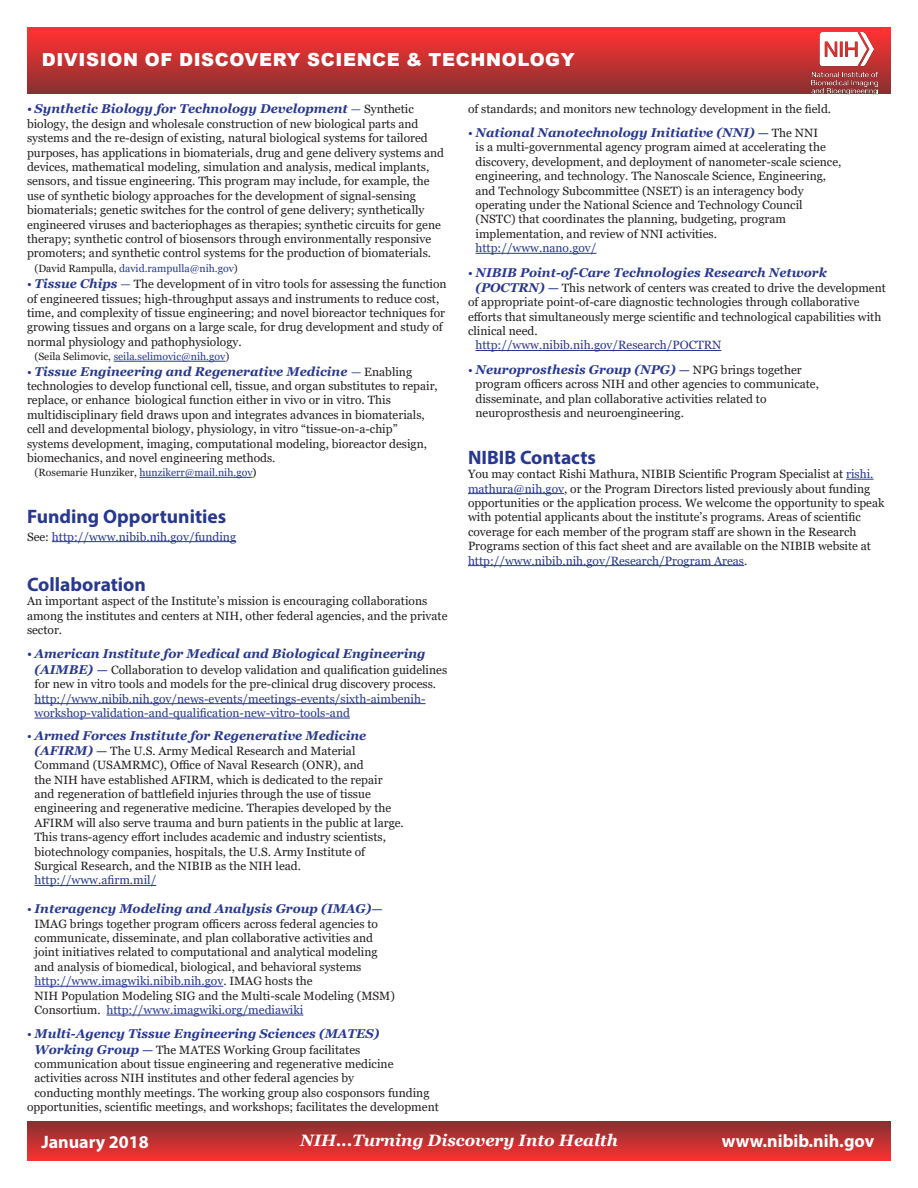
<style>
.page{position:relative;width:918px;height:1188px;background:#fff}
.page>*{position:absolute;margin:0;border:0;box-sizing:border-box;transform-origin:0 0}
.Body_Text{font:700 19.5px "Myriad Pro";color:#283890}
.Heading{font:900 18px "Arial";letter-spacing:.035em;color:#fff}
.t1{font:700 18px "Myriad Pro";color:#fff}
.t2{font:italic 700 16.5px "Georgia";color:#fff}
.t3{font:italic 700 12.75px "Georgia";color:#283890}
.Body_Text-2{font:12px/14.4px "Georgia";color:#231f20}
.Body_Text-3{font:12px/14.4px "Georgia";color:#283890}
.t4{font:10.5px "Georgia";color:#283890}
.s1{font-weight:400;font-style:normal}
.s2{font-weight:400;font-style:normal;font-size:12px}
.s3{font-weight:400;font-style:normal;font-size:12px;color:#231f20}
.s4{color:#231f20}
.s5{color:#283890}
.s6{font-weight:700;font-style:italic;font-size:12.75px;color:#283890}
.s7{color:#000}
.s8{font-weight:700;font-style:italic;font-size:12.75px}
.s9{font-weight:700;font-style:italic}
.s10{font-weight:700;font-style:italic;color:#283890}
.s11{font-size:12px}
</style>
<div class="page">
<div style="left:28px;top:28px;width:862px;height:66px;background:linear-gradient(to bottom,#ff3131,#883131)"></div>
<div style="left:28px;top:1121px;width:862px;height:39px;background:linear-gradient(to bottom,#843131,#f93131)"></div>
<hr style="left:114px;top:361px;width:111px;height:1px;background:#283890">
<hr style="left:140px;top:477px;width:113px;height:1px;background:#283890">
<hr style="left:52px;top:541px;width:184px;height:1px;background:#283890">
<hr style="left:34px;top:703px;width:392px;height:1px;background:#283890">
<hr style="left:34px;top:718px;width:316px;height:1px;background:#283890">
<hr style="left:34px;top:885px;width:122px;height:1px;background:#283890">
<hr style="left:34px;top:986px;width:189px;height:1px;background:#283890">
<hr style="left:106px;top:1015px;width:197px;height:1px;background:#283890">
<hr style="left:476px;top:253px;width:120px;height:1px;background:#283890">
<hr style="left:476px;top:350px;width:245px;height:1px;background:#283890">
<svg style="left:846px;top:479px;width:28px;height:1px"></svg>
<hr style="left:468px;top:493px;width:96px;height:1px;background:#283890">
<hr style="left:468px;top:565px;width:276px;height:1px;background:#283890">
<img style="left:812px;top:32px;width:66px;height:62px">
<p class="Heading" style="left:42px;top:46px;width:535px">DIVISION OF DISCOVERY SCIENCE &amp; TECHNOLOGY</p>
<p class="t3" style="left:27px;top:101px;width:388px"><span class="s1">•</span> Synthetic Biology for Technology Development <span class="s2">—</span> <span class="s3">Synthetic</span></p>
<p class="Body_Text-2" style="left:27px;top:117px;width:419px">biology, the design and wholesale construction of new biological parts and systems and the re-design of existing, natural biological systems for tailored purposes, has applications in biomaterials, drug and gene delivery systems and devices, mathematical modeling, simulation and analysis, medical implants, sensors, and tissue engineering. This program may include, for example, the use of synthetic biology approaches for the development of signal-sensing biomaterials; genetic switches for the control of gene delivery; synthetically engineered viruses and bacteriophages as therapies; synthetic circuits for gene therapy; synthetic control of biosensors through environmentally responsive promoters; and synthetic control systems for the production of biomaterials.</p>
<p class="t4" style="left:34px;top:262px;width:205px"><span class="s4">(David Rampulla,</span> david.rampulla@nih.gov<span class="s4">)</span></p>
<p class="Body_Text-2" style="left:27px;top:277px;width:421px"><span class="s5">•</span> <span class="s6">Tissue Chips</span> <span class="s5">—</span> The development of in vitro tools for assessing the function of engineered tissues; high-throughput assays and instruments to reduce cost, time, and complexity of tissue engineering; and novel bioreactor techniques for growing tissues and organs on a large scale, for drug development and study of normal physiology and pathophysiology.</p>
<p class="t4" style="left:34px;top:350px;width:196px"><span class="s4">(Seila Selimovic,</span> seila.selimovic@nih.gov<span class="s4">)</span></p>
<p class="t3" style="left:27px;top:363px;width:387px"><span class="s2">•</span> Tissue Engineering and Regenerative Medicine <span class="s2">—</span> <span class="s3">Enabling</span></p>
<p class="Body_Text-2" style="left:27px;top:379px;width:412px">technologies to develop functional cell, tissue, and organ substitutes to repair, replace, or enhance biological function either in vivo or in vitro. This multidisciplinary field draws upon and integrates advances in biomaterials, cell and developmental biology, physiology, in vitro “tissue-on-a-chip” systems development, imaging, computational modeling, bioreactor design, biomechanics, and novel engineering methods.</p>
<p class="t4" style="left:34px;top:466px;width:223px"><span class="s4">(Rosemarie Hunziker,</span> hunzikerr@mail.nih.gov<span class="s7">)</span></p>
<p class="Body_Text" style="left:27px;top:504px;width:201px">Funding Opportunities</p>
<p class="Body_Text-3" style="left:27px;top:530px;width:211px"><span class="s4">See:</span> http://www.nibib.nih.gov/funding</p>
<p class="Body_Text" style="left:27px;top:572px;width:120px">Collaboration</p>
<p class="Body_Text-2" style="left:27px;top:594px;width:422px">An important aspect of the Institute’s mission is encouraging collaborations among the institutes and centers at NIH, other federal agencies, and the private sector.</p>
<p class="t3" style="left:27px;top:646px;width:400px"><span class="s1">•</span> American Institute for Medical and Biological Engineering</p>
<p class="Body_Text-3" style="left:34px;top:663px;width:414px"><span class="s8">(AIMBE)</span> <span class="s9">—</span> <span class="s4">Collaboration t0 develop validation and qualification guidelines for new in vitro tools and models for the pre-clinical drug discovery process. </span>http://www.nibib.nih.gov/news-events/meetings-events/sixth-aimbenih&shy;workshop-validation-and-qualification-new-vitro-tools-and</p>
<p class="t3" style="left:27px;top:728px;width:341px"><span class="s2">•</span> Armed Forces Institute for Regenerative Medicine</p>
<p class="Body_Text-2" style="left:34px;top:744px;width:371px"><span class="s6">(AFIRM)</span> <span class="s10">—</span> The U.S. Army Medical Research and Material Command (USAMRMC), Office of Naval Research (ONR), and<br>the NIH have established AFIRM, which is dedicated to the repair and regeneration of battlefield injuries through the use of tissue engineering and regenerative medicine. Therapies developed by the AFIRM will also serve trauma and burn patients in the public at large.<br>This trans-agency effort includes academic and industry scientists, biotechnology companies, hospitals, the U.S. Army Institute of Surgical Research, and the NIBIB as the NIH lead. <span class="s5">http://www.afirm.mil/</span></p>
<p class="t3" style="left:27px;top:900px;width:357px"><span class="s2">•</span> Interagency Modeling and Analysis Group (IMAG)<span class="s11">—</span></p>
<p class="Body_Text-2" style="left:34px;top:917px;width:362px">IMAG brings together program officers across federal agencies to communicate, disseminate, and plan collaborative activities and joint initiatives related to computational and analytical modeling and analysis of biomedical, biological, and behavioral systems <span class="s5">http://www.imagwiki.nibib.nih.gov</span>. IMAG hosts the<br>NIH Population Modeling SIG and the Multi-scale Modeling (MSM)<br>Consortium. <span class="s5">http://www.imagwiki.org/mediawiki</span></p>
<p class="t3" style="left:27px;top:1026px;width:354px"><span class="s2">•</span> Multi-Agency Tissue Engineering Sciences (MATES)</p>
<p class="Body_Text-2" style="left:34px;top:1043px;width:327px"><span class="s6">Working Group</span> <span class="s10">—</span> The MATES Working Group facilitates</p>
<p class="Body_Text-2" style="left:34px;top:1057px;width:361px">communication about tissue engineering and regenerative medicine</p>
<p class="Body_Text-2" style="left:34px;top:1071px;width:321px">activities across NIH institutes and other federal agencies by</p>
<p class="Body_Text-2" style="left:34px;top:1086px;width:397px">conducting monthly meetings. The working group also cosponsors funding</p>
<p class="Body_Text-2" style="left:27px;top:1100px;width:413px">opportunities, scientific meetings, and workshops; facilitates the development</p>
<p class="Body_Text-2" style="left:468px;top:102px;width:365px">of standards; and monitors new technology development in the field.</p>
<p class="t3" style="left:468px;top:124px;width:352px"><span class="s2">•</span> National Nanotechnology Initiative (NNI) <span class="s11">—</span> <span class="s3">The NNI</span></p>
<p class="Body_Text-2" style="left:476px;top:140px;width:367px">is a multi-governmental agency program aimed at accelerating the discovery, development, and deployment of nanometer-scale science, engineering, and technology. The Nanoscale Science, Engineering, and Technology Subcommittee (NSET) is an interagency body operating under the National Science and Technology Council (NSTC) that coordinates the planning, budgeting, program implementation, and review of NNI activities.<br><span class="s5">http://www.nano.gov/</span></p>
<p class="t3" style="left:468px;top:264px;width:360px"><span class="s2">•</span> NIBIB Point-of-Care Technologies Research Network</p>
<p class="Body_Text-2" style="left:475px;top:281px;width:412px"><span class="s6">(POCTRN)</span> <span class="s10">—</span> This network of centers was created to drive the development</p>
<p class="Body_Text-2" style="left:468px;top:295px;width:393px">of appropriate point-of-care diagnostic technologies through collaborative</p>
<p class="Body_Text-2" style="left:468px;top:310px;width:415px">efforts that simultaneously merge scientific and technological capabilities with</p>
<p class="Body_Text-2" style="left:468px;top:324px;width:71px">clinical need.</p>
<p class="Body_Text-3" style="left:476px;top:338px;width:247px">http://www.nibib.nih.gov/Research/POCTRN</p>
<p class="t3" style="left:468px;top:361px;width:335px"><span class="s2">•</span> Neuroprosthesis Group (NPG) <span class="s11">—</span> <span class="s3">NPG brings together</span></p>
<p class="Body_Text-2" style="left:476px;top:377px;width:345px">program officers across NIH and other agencies to communicate, disseminate, and plan collaborative activities related to neuroprosthesis and neuroengineering.</p>
<p class="Body_Text" style="left:468px;top:444px;width:130px">NIBIB Contacts</p>
<p class="Body_Text-2" style="left:468px;top:467px;width:418px">You may contact Rishi Mathura, NIBIB Scientific Program Specialist at <span class="s5">rishi. mathura@nih.gov</span>, or the Program Directors listed previously about funding opportunities or the application process. We welcome the opportunity to speak with potential applicants about the institute’s programs. Areas of scientific coverage for each member of the program staff are shown in the Research Programs section of this fact sheet and are available on the NIBIB website at <span class="s5">http://www.nibib.nih.gov/Research/Program Areas</span>.</p>
<h2 class="t1" style="left:41px;top:1130px;width:109px">January 2018</h2>
<h3 class="t2" style="left:300px;top:1130px;width:319px">NIH...Turning Discovery Into Health</h3>
<h2 class="t1" style="left:722px;top:1129px;width:154px">www.nibib.nih.gov</h2>
</div>
